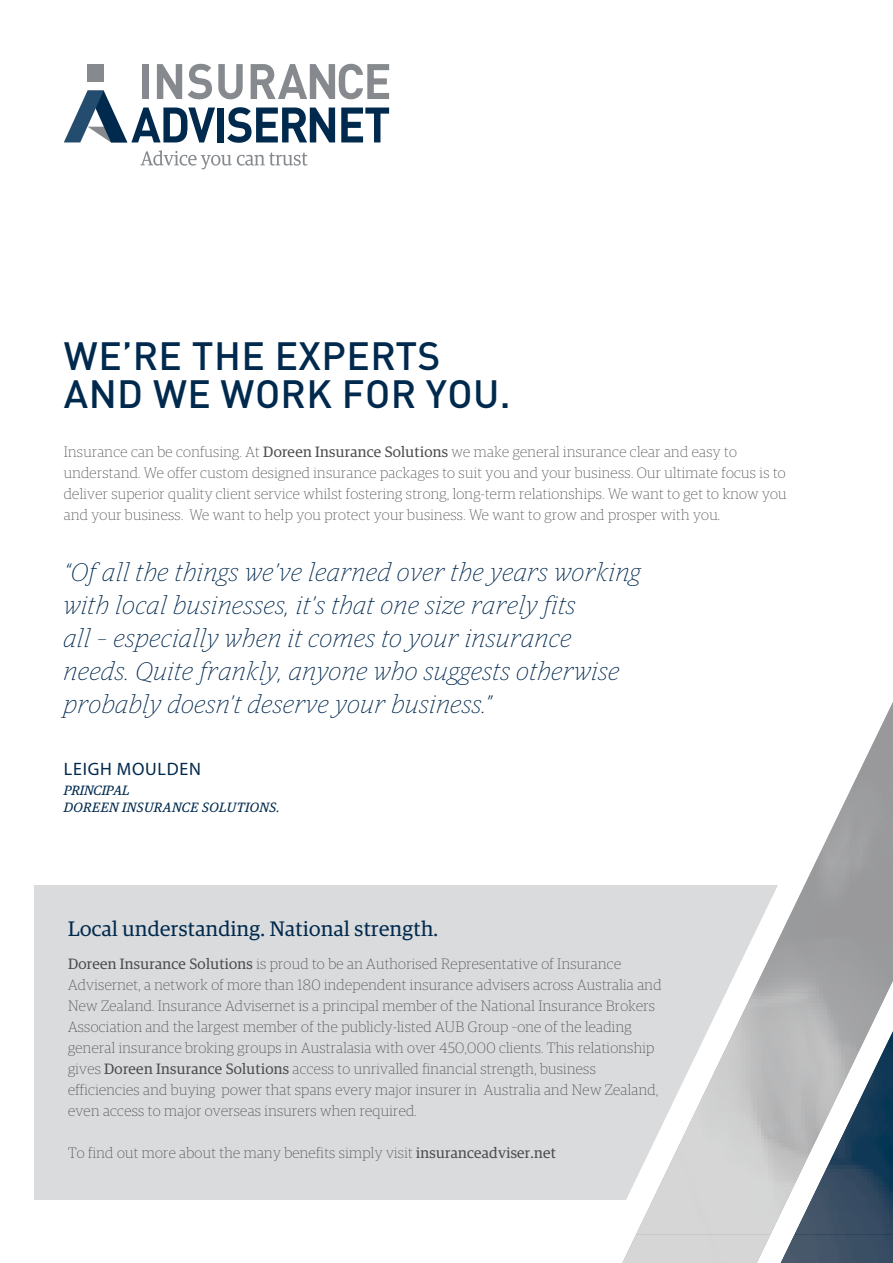
<style>
.page{position:relative;width:893px;height:1263px;background:#fff}
.page>*{position:absolute;margin:0;border:0;box-sizing:border-box;transform-origin:0 0}
.Bio_-_Position_Sub{font:500 39px/37.5px "DINOT";letter-spacing:.01em;color:#00294e}
.Bio_-_Position_Sub-2{font:italic 100 25.5px/33px "Guardian Egyp";letter-spacing:.04em;color:#00294e}
.Body{font:21px "Guardian Egyp";letter-spacing:.02em;color:#00294e}
.Bio_-_Position_Sub-3{font:18px "Myriad Pro";letter-spacing:.04em;color:#00294e}
.Body-2{font:100 15px/21px "Guardian Egyp";letter-spacing:.02em;color:#4b4c4d}
.Bio_-_Position_Sub-4{font:100 15px/21px "Guardian Egyp";letter-spacing:.02em;color:#4b4c4d}
.Bio_-_Position_Sub-5{font:italic 13.5px/17px "Guardian Egyp";letter-spacing:.04em;color:#00294e}
.s1{font-weight:400}
</style>
<div class="page">
<div style="left:34px;top:885px;width:751px;height:314px;background:#d9dbdc"></div>
<svg style="left:64px;top:64px;width:325px;height:79px"></svg>
<svg style="left:141px;top:150px;width:166px;height:19px"></svg>
<svg style="left:622px;top:937px;width:271px;height:326px"></svg>
<img style="left:870px;top:702px;width:23px;height:48px">
<img style="left:753px;top:750px;width:140px;height:242px">
<img style="left:636px;top:992px;width:251px;height:242px">
<img style="left:622px;top:1234px;width:148px;height:29px">
<p class="Bio_-_Position_Sub" style="left:64px;top:335px;width:448px">WE’RE THE EXPERTS<br>AND WE WORK FOR YOU.</p>
<p class="Bio_-_Position_Sub-4" style="left:64px;top:440px;width:724px">Insurance can be confusing. At <span class="s1">Doreen Insurance Solutions</span> we make general insurance clear and easy to understand. We offer custom designed insurance packages to suit you and your business. Our ultimate focus is to deliver superior quality client service whilst fostering strong, long-term relationships. We want to get to know you and your business. We want to help you protect your business. We want to grow and prosper with you.</p>
<p class="Bio_-_Position_Sub-2" style="left:64px;top:554px;width:578px">“Of all the things we’ve learned over the years working with local businesses, it’s that one size rarely fits<br>all – especially when it comes to your insurance needs. Quite frankly, anyone who suggests otherwise probably doesn’t deserve your business.”</p>
<p class="Bio_-_Position_Sub-3" style="left:64px;top:758px;width:138px">LEIGH MOULDEN</p>
<p class="Bio_-_Position_Sub-5" style="left:64px;top:781px;width:217px">PRINCIPAL<br>DOREEN INSURANCE SOLUTIONS.</p>
<p class="Body" style="left:68px;top:914px;width:372px">Local understanding. National strength.</p>
<p class="Body-2" style="left:68px;top:952px;width:595px"><span class="s1">Doreen Insurance Solutions</span> is proud to be an Authorised Representative of Insurance Advisernet, a network of more than 180 independent insurance advisers across Australia and New Zealand. Insurance Advisernet is a principal member of the National Insurance Brokers Association and the largest member of the publicly-listed AUB Group –one of the leading general insurance broking groups in Australasia with over 450,000 clients. This relationship gives <span class="s1">Doreen Insurance Solutions</span> access to unrivalled financial strength, business efficiencies and buying power that spans every major insurer in Australia and New Zealand, even access to major overseas insurers when required.</p>
<p class="Body-2" style="left:68px;top:1141px;width:489px">To find out more about the many benefits simply visit <span class="s1">insuranceadviser.net</span></p>
</div>
